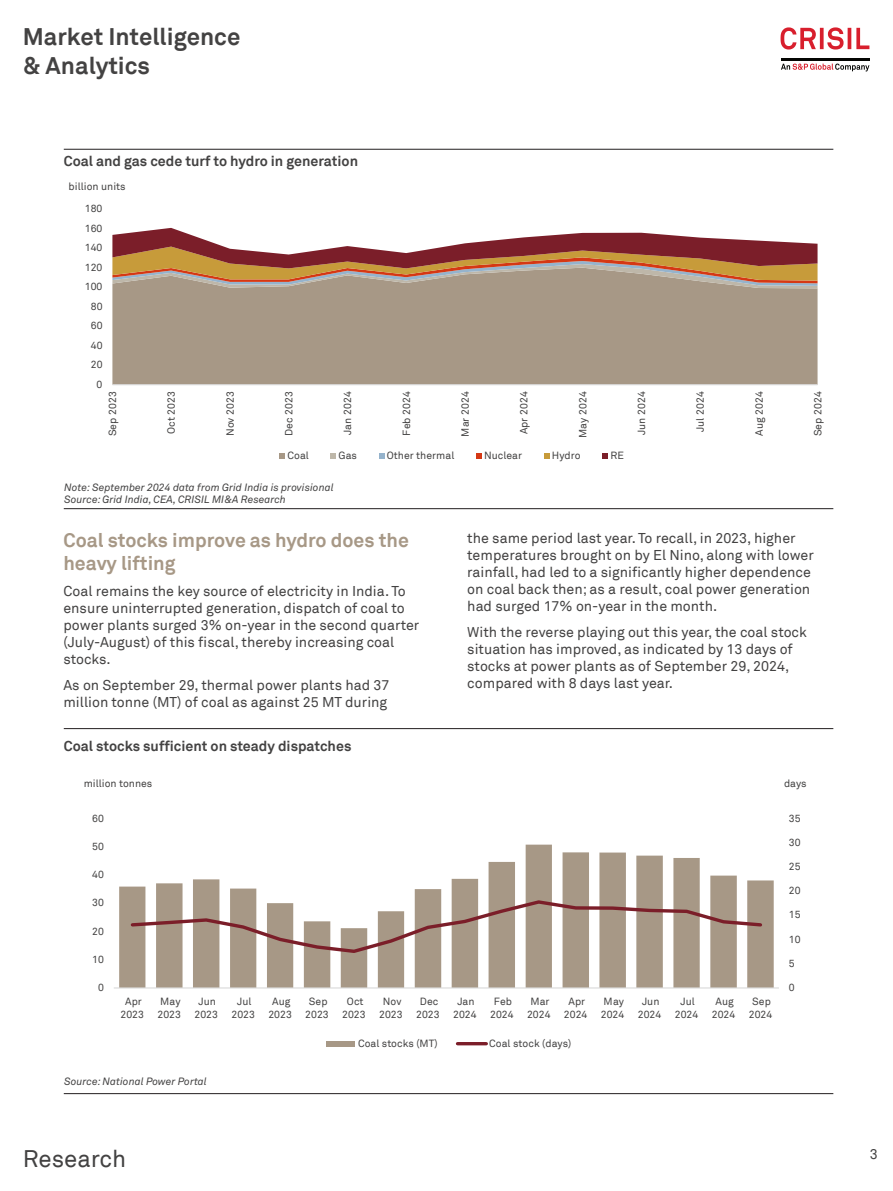
<style>
.page{position:relative;width:893px;height:1191px;background:#fff}
.page>*{position:absolute;margin:0;border:0;box-sizing:border-box;transform-origin:0 0}
.t1{font:700 24px/28.8px "Akkurat Pro";color:#434242}
.t2{font:24px "Akkurat Pro";color:#434242}
.Body_Text{font:700 19.5px/23.4px "Akkurat Pro";color:#a79886}
.Body_Text-2{font:14.25px/17.1px "Akkurat Pro";color:#434242}
.t3{font:700 14.25px "Akkurat Pro";color:#434242}
.t4{font:14.25px "Akkurat Pro";color:#434242}
.t5{font:10.5px/13.2px "Akkurat Pro";letter-spacing:.005em;color:#434242;text-align:center}
.t6{font:italic 10.5px "Akkurat";color:#434242}
</style>
<div class="page">
<svg style="left:781px;top:64px;width:88px;height:7px"></svg>
<hr style="left:781px;top:58px;width:88px;height:2px;background:#040503">
<svg style="left:780px;top:27px;width:89px;height:23px"></svg>
<hr style="left:64px;top:149px;width:769px;height:1px;background:#231f20">
<hr style="left:64px;top:1093px;width:769px;height:1px;background:#231f20">
<hr style="left:64px;top:508px;width:769px;height:1px;background:#231f20">
<hr style="left:64px;top:728px;width:769px;height:1px;background:#231f20">
<svg style="left:119px;top:844px;width:655px;height:143px"></svg>
<hr style="left:114px;top:987px;width:665px;height:1px;background:#d9d9d9">
<svg style="left:129px;top:898px;width:635px;height:56px"></svg>
<div style="left:326px;top:1041px;width:29px;height:5px;background:#a79886"></div>
<hr style="left:457px;top:1042px;width:29px;height:3px;background:#7b1e29">
<div style="left:112px;top:288px;width:705px;height:96px;background:#a79886"></div>
<svg style="left:112px;top:228px;width:705px;height:60px"></svg>
<hr style="left:112px;top:384px;width:705px;height:1px;background:#d9d9d9">
<svg style="left:279px;top:453px;width:6px;height:6px"></svg>
<svg style="left:330px;top:453px;width:6px;height:6px"></svg>
<svg style="left:379px;top:453px;width:5px;height:6px"></svg>
<svg style="left:476px;top:453px;width:6px;height:6px"></svg>
<svg style="left:544px;top:453px;width:5px;height:6px"></svg>
<svg style="left:602px;top:453px;width:6px;height:6px"></svg>
<h1 class="t1" style="left:23px;top:23px;width:219px">Market Intelligence &amp; Analytics</h1>
<p class="t3" style="left:64px;top:152px;width:296px">Coal and gas cede turf to hydro in generation</p>
<p class="t5" style="left:69px;top:180px;width:59px">billion units</p>
<p class="t5" style="left:85px;top:202px;width:19px">180</p>
<p class="t5" style="left:85px;top:221px;width:19px">160</p>
<p class="t5" style="left:85px;top:241px;width:19px">140</p>
<p class="t5" style="left:85px;top:261px;width:19px">120</p>
<p class="t5" style="left:85px;top:280px;width:19px">100</p>
<p class="t5" style="left:91px;top:300px;width:13px">80</p>
<p class="t5" style="left:91px;top:319px;width:13px">60</p>
<p class="t5" style="left:91px;top:339px;width:13px">40</p>
<p class="t5" style="left:91px;top:358px;width:13px">20</p>
<p class="t5" style="left:97px;top:378px;width:7px">0</p>
<p class="t5" style="left:106px;top:436px;width:46px;rotate:-90deg">Sep 2023</p>
<p class="t5" style="left:165px;top:434px;width:44px;rotate:-90deg">Oct 2023</p>
<p class="t5" style="left:224px;top:436px;width:46px;rotate:-90deg">Nov 2023</p>
<p class="t5" style="left:282px;top:436px;width:46px;rotate:-90deg">Dec 2023</p>
<p class="t5" style="left:341px;top:435px;width:45px;rotate:-90deg">Jan 2024</p>
<p class="t5" style="left:400px;top:436px;width:46px;rotate:-90deg">Feb 2024</p>
<p class="t5" style="left:459px;top:437px;width:47px;rotate:-90deg">Mar 2024</p>
<p class="t5" style="left:518px;top:434px;width:44px;rotate:-90deg">Apr 2024</p>
<p class="t5" style="left:576px;top:438px;width:48px;rotate:-90deg">May 2024</p>
<p class="t5" style="left:635px;top:435px;width:45px;rotate:-90deg">Jun 2024</p>
<p class="t5" style="left:694px;top:432px;width:42px;rotate:-90deg">Jul 2024</p>
<p class="t5" style="left:753px;top:436px;width:46px;rotate:-90deg">Aug 2024</p>
<p class="t5" style="left:811px;top:436px;width:46px;rotate:-90deg">Sep 2024</p>
<p class="t5" style="left:287px;top:449px;width:23px">Coal</p>
<p class="t5" style="left:339px;top:449px;width:20px">Gas</p>
<p class="t5" style="left:387px;top:449px;width:69px">Other thermal</p>
<p class="t5" style="left:484px;top:449px;width:40px">Nuclear</p>
<p class="t5" style="left:552px;top:449px;width:30px">Hydro</p>
<p class="t5" style="left:610px;top:449px;width:15px">RE</p>
<p class="t6" style="left:64px;top:481px;width:271px">Note: September 2024 data from Grid India is provisional</p>
<p class="t6" style="left:64px;top:493px;width:223px">Source: Grid India, CEA, CRISIL MI&amp;A Research</p>
<p class="Body_Text" style="left:63px;top:528px;width:347px">Coal stocks improve as hydro does the heavy lifting</p>
<p class="Body_Text-2" style="left:63px;top:582px;width:357px">Coal remains the key source of electricity in India. To ensure uninterrupted generation, dispatch of coal to power plants surged 3% on-year in the second quarter (July-August) of this fiscal, thereby increasing coal stocks.</p>
<p class="Body_Text-2" style="left:63px;top:676px;width:328px">As on September 29, thermal power plants had 37 million tonne (MT) of coal as against 25 MT during</p>
<p class="t3" style="left:64px;top:737px;width:289px">Coal stocks sufficient on steady dispatches</p>
<p class="Body_Text-2" style="left:467px;top:530px;width:348px">the same period last year. To recall, in 2023, higher temperatures brought on by El Nino, along with lower rainfall, had led to a significantly higher dependence on coal back then; as a result, coal power generation had surged 17% on-year in the month.</p>
<p class="Body_Text-2" style="left:467px;top:624px;width:341px">With the reverse playing out this year, the coal stock situation has improved, as indicated by 13 days of stocks at power plants as of September 29, 2024, compared with 8 days last year.</p>
<p class="t5" style="left:84px;top:777px;width:70px">million tonnes</p>
<p class="t5" style="left:784px;top:777px;width:24px">days</p>
<p class="t5" style="left:92px;top:811px;width:13px">60</p>
<p class="t5" style="left:92px;top:840px;width:13px">50</p>
<p class="t5" style="left:92px;top:868px;width:13px">40</p>
<p class="t5" style="left:92px;top:896px;width:13px">30</p>
<p class="t5" style="left:92px;top:924px;width:13px">20</p>
<p class="t5" style="left:92px;top:953px;width:13px">10</p>
<p class="t5" style="left:98px;top:981px;width:7px">0</p>
<p class="t5" style="left:121px;top:995px;width:25px">Apr<br>2023</p>
<p class="t5" style="left:158px;top:995px;width:25px;text-align:left">May<br>2023</p>
<p class="t5" style="left:194px;top:995px;width:25px">Jun<br>2023</p>
<p class="t5" style="left:231px;top:995px;width:25px">Jul<br>2023</p>
<p class="t5" style="left:268px;top:995px;width:25px">Aug<br>2023</p>
<p class="t5" style="left:305px;top:995px;width:25px">Sep<br>2023</p>
<p class="t5" style="left:342px;top:995px;width:25px">Oct<br>2023</p>
<p class="t5" style="left:379px;top:995px;width:25px">Nov<br>2023</p>
<p class="t5" style="left:416px;top:995px;width:25px">Dec<br>2023</p>
<p class="t5" style="left:453px;top:995px;width:25px">Jan<br>2024</p>
<p class="t5" style="left:490px;top:995px;width:25px">Feb<br>2024</p>
<p class="t5" style="left:527px;top:995px;width:25px">Mar<br>2024</p>
<p class="t5" style="left:564px;top:995px;width:25px">Apr<br>2024</p>
<p class="t5" style="left:601px;top:995px;width:25px;text-align:left">May<br>2024</p>
<p class="t5" style="left:638px;top:995px;width:25px">Jun<br>2024</p>
<p class="t5" style="left:675px;top:995px;width:25px">Jul<br>2024</p>
<p class="t5" style="left:712px;top:995px;width:25px">Aug<br>2024</p>
<p class="t5" style="left:749px;top:995px;width:25px">Sep<br>2024</p>
<p class="t5" style="left:358px;top:1037px;width:81px">Coal stocks (MT)</p>
<p class="t5" style="left:489px;top:1037px;width:84px">Coal stock (days)</p>
<p class="t6" style="left:64px;top:1074px;width:144px">Source: National Power Portal</p>
<p class="t5" style="left:789px;top:811px;width:13px">35</p>
<p class="t5" style="left:789px;top:835px;width:13px">30</p>
<p class="t5" style="left:789px;top:860px;width:13px">25</p>
<p class="t5" style="left:789px;top:884px;width:13px">20</p>
<p class="t5" style="left:789px;top:908px;width:13px">15</p>
<p class="t5" style="left:789px;top:932px;width:13px">10</p>
<p class="t5" style="left:789px;top:957px;width:7px">5</p>
<p class="t5" style="left:789px;top:981px;width:7px">0</p>
<h1 class="t2" style="left:23px;top:1144px;width:105px">Research</h1>
<p class="t4" style="left:870px;top:1145px;width:9px">3</p>
</div>
